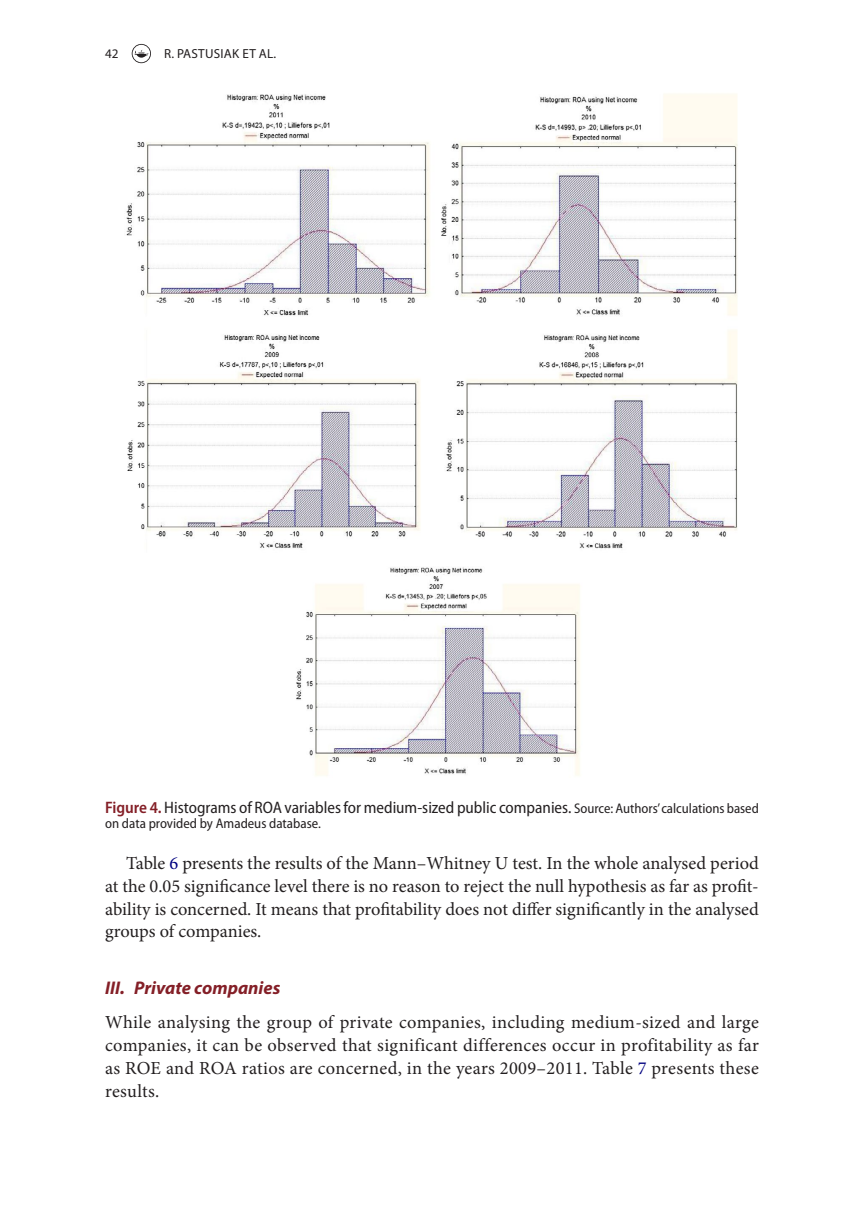
<style>
.page{position:relative;width:864px;height:1231px;background:#fff}
.page>*{position:absolute;margin:0;border:0;box-sizing:border-box;transform-origin:0 0}
.t1{font:18.38px/22.8px "Minion Pro";letter-spacing:.005em;color:#231f20;text-align:justify}
.t2{font:italic 700 18.38px "Myriad Pro";color:#841f27}
.t3{font:semi-condensed 16.62px "Myriad Pro";color:#231f20}
.t4{font:semi-condensed 14px "Myriad Pro";color:#231f20}
.t5{font:13.12px "Myriad Pro";letter-spacing:.02em;color:#231f20}
.s1{font-weight:600;color:#841f27}
.s2{font-size:14px}
.s3{color:#000080}
</style>
<div class="page">
<svg style="left:132px;top:44px;width:19px;height:19px"></svg>
<img style="left:126px;top:94px;width:612px;height:682px">
<p class="t5" style="left:105px;top:45px;width:15px">42</p>
<p class="t5" style="left:164px;top:45px;width:113px">R. PASTUSIAK ET AL.</p>
<p class="t3" style="left:105px;top:798px;width:655px"><span class="s1">Figure 4.</span> Histograms of ROA variables for medium-sized public companies. <span class="s2">Source: Authors’ calculations based</span></p>
<p class="t4" style="left:105px;top:816px;width:217px">on data provided by Amadeus database.</p>
<p class="t1" style="left:105px;top:851px;width:655px;text-indent:21px">Table <span class="s3">6</span> presents the results of the Mann–Whitney U test. In the whole analysed period at the 0.05 significance level there is no reason to reject the null hypothesis as far as profit&shy;ability is concerned. It means that profitability does not differ significantly in the analysed groups of companies.</p>
<p class="t2" style="left:105px;top:975px;width:177px">III. Private companies</p>
<p class="t1" style="left:105px;top:1011px;width:655px">While analysing the group of private companies, including medium-sized and large companies, it can be observed that significant differences occur in profitability as far as ROE and ROA ratios are concerned, in the years 2009–2011. Table <span class="s3">7</span> presents these results.</p>
</div>
